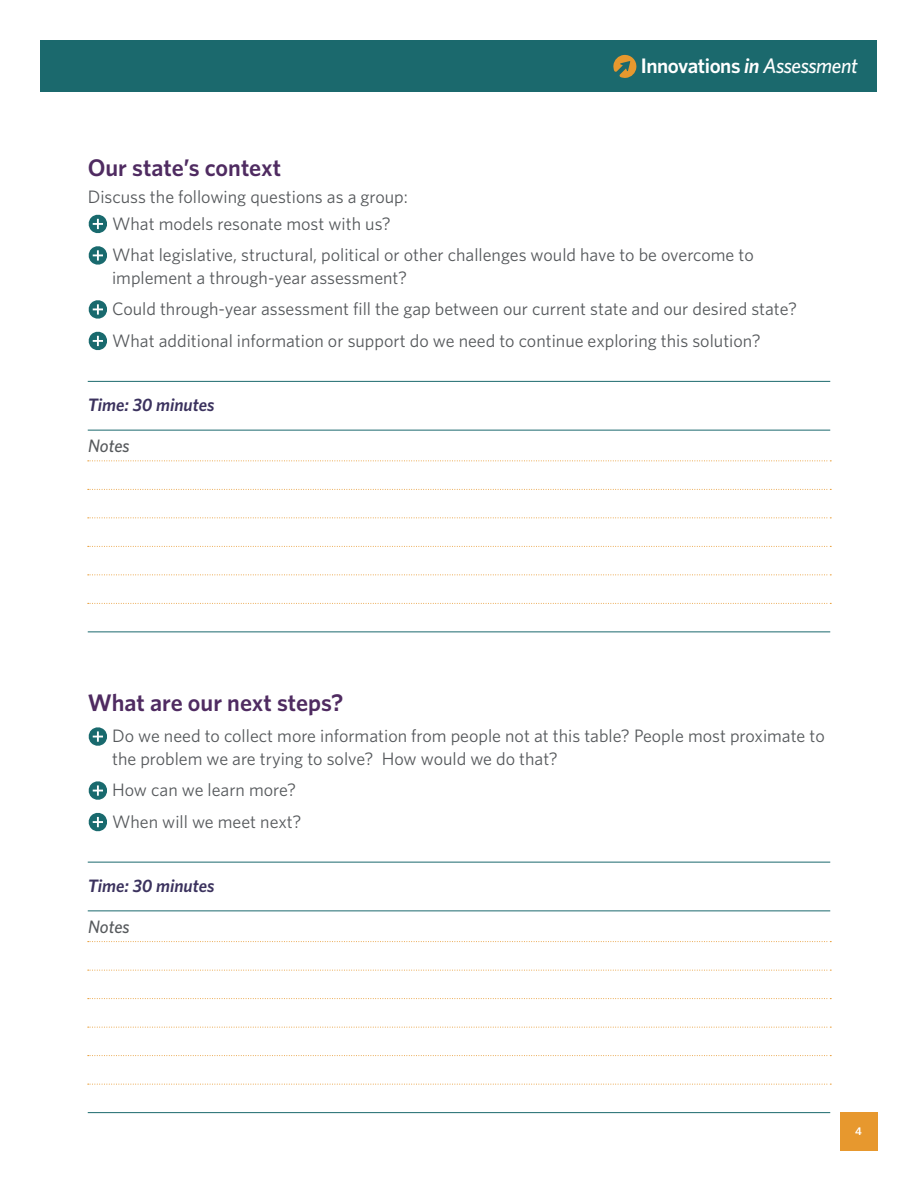
<style>
.page{position:relative;width:918px;height:1188px;background:#fff}
.page>*{position:absolute;margin:0;border:0;box-sizing:border-box;transform-origin:0 0}
.t1{font:600 24px "Whitney";color:#4f2b61}
.t2{font:600 21px "Whitney";letter-spacing:-.02em;color:#fff}
.t3{font:18px/22.5px "Whitney";color:#56595c}
.t4{font:italic 600 18px "Whitney";color:#3b325e}
.t5{font:italic 500 18px "Whitney";color:#56595c}
.t6{font:600 11.25px "Whitney";color:#fff}
.s1{font-style:italic}
.s2{font-weight:500;font-style:italic}
</style>
<div class="page">
<div style="left:840px;top:1112px;width:38px;height:38px;background:#e7982e"></div>
<div style="left:40px;top:40px;width:838px;height:52px;background:#1b696d"></div>
<svg style="left:613px;top:54px;width:24px;height:24px"></svg>
<hr style="left:88px;top:381px;width:742px;height:1px;background:#1b696d">
<hr style="left:88px;top:862px;width:742px;height:1px;background:#1b696d">
<hr style="left:88px;top:430px;width:742px;height:1px;background:#1b696d">
<hr style="left:88px;top:910px;width:742px;height:1px;background:#1b696d">
<svg style="left:88px;top:214px;width:19px;height:20px"></svg>
<svg style="left:88px;top:246px;width:19px;height:19px"></svg>
<svg style="left:88px;top:300px;width:19px;height:19px"></svg>
<svg style="left:88px;top:331px;width:19px;height:20px"></svg>
<svg style="left:88px;top:727px;width:19px;height:19px"></svg>
<svg style="left:88px;top:781px;width:19px;height:19px"></svg>
<svg style="left:88px;top:812px;width:19px;height:20px"></svg>
<svg style="left:88px;top:460px;width:743px;height:1px"></svg>
<svg style="left:88px;top:941px;width:743px;height:1px"></svg>
<svg style="left:88px;top:489px;width:743px;height:1px"></svg>
<svg style="left:88px;top:970px;width:743px;height:1px"></svg>
<svg style="left:88px;top:518px;width:743px;height:1px"></svg>
<svg style="left:88px;top:998px;width:743px;height:1px"></svg>
<svg style="left:88px;top:546px;width:743px;height:1px"></svg>
<svg style="left:88px;top:1027px;width:743px;height:1px"></svg>
<svg style="left:88px;top:574px;width:743px;height:1px"></svg>
<svg style="left:88px;top:1055px;width:743px;height:1px"></svg>
<svg style="left:88px;top:603px;width:743px;height:1px"></svg>
<svg style="left:88px;top:1084px;width:743px;height:1px"></svg>
<hr style="left:88px;top:632px;width:742px;height:1px;background:#1b696d">
<hr style="left:88px;top:1112px;width:742px;height:1px;background:#1b696d">
<p class="t2" style="left:641px;top:52px;width:219px">Innovations <span class="s1">in</span> <span class="s2">Assessment</span></p>
<h1 class="t1" style="left:88px;top:151px;width:195px">Our state’s context</h1>
<p class="t3" style="left:88px;top:182px;width:322px;line-height:27px;text-align:center">Discuss the following questions as a group:<br>What models resonate most with us?</p>
<p class="t3" style="left:112px;top:243px;width:643px">What legislative, structural, political or other challenges would have to be overcome to implement a through-year assessment?</p>
<p class="t3" style="left:112px;top:293px;width:686px;line-height:31.5px">Could through-year assessment fill the gap between our current state and our desired state?<br>What additional information or support do we need to continue exploring this solution?</p>
<p class="t4" style="left:88px;top:393px;width:128px">Time: 30 minutes</p>
<p class="t5" style="left:88px;top:434px;width:43px">Notes</p>
<h1 class="t1" style="left:88px;top:686px;width:257px">What are our next steps?</h1>
<p class="t3" style="left:112px;top:724px;width:714px">Do we need to collect more information from people not at this table? People most proximate to the problem we are trying to solve? How would we do that?</p>
<p class="t3" style="left:112px;top:774px;width:191px;line-height:31.5px">How can we learn more?<br>When will we meet next?</p>
<p class="t4" style="left:88px;top:874px;width:128px">Time: 30 minutes</p>
<p class="t5" style="left:88px;top:915px;width:43px">Notes</p>
<p class="t6" style="left:855px;top:1123px;width:8px">4</p>
</div>
